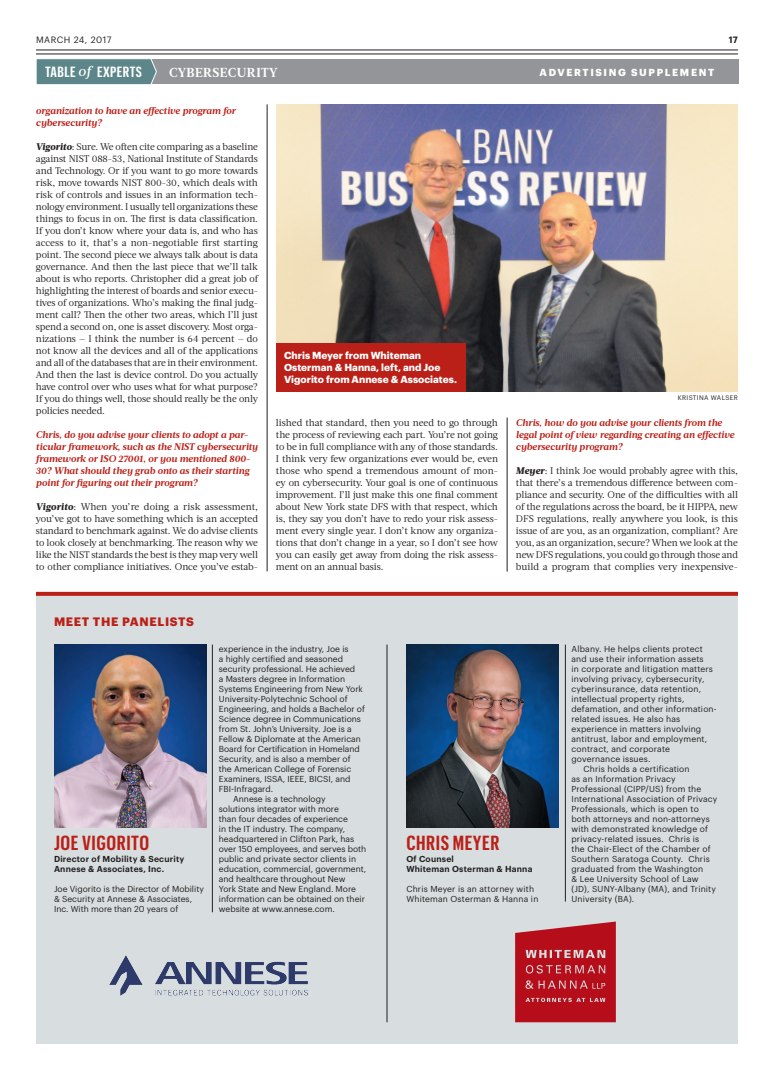
<style>
.page{position:relative;width:774px;height:1080px;background:#fff}
.page>*{position:absolute;margin:0;border:0;box-sizing:border-box;transform-origin:0 0}
.Headline_-_Sidebar{font:600 20px "Graphik X Cond";letter-spacing:.03em;color:#bb2018}
.Headline_-_Sidebar-2{font:600 14.5px "Graphik X Cond";letter-spacing:.03em;color:#fff}
.Headline_-_Sidebar-3{font:700 13px "Acta";letter-spacing:.03em;color:#fff}
.Label_-_Briefs{font:700 12px "Graphik";letter-spacing:.055em;color:#bb2018}
.Photo_-_Caption__Rev{font:700 10px/12px "Graphik";color:#fff}
.Body_Copy_-_Sans_Ser{font:700 10px "Graphik";letter-spacing:.165em;color:#fff}
.Body_Copy_-_Serif__I{font:9.7px/12px "Acta";letter-spacing:-.01em;color:#231f20;text-align:justify}
.Body_Copy_-_Serif__I-2{font:italic 700 9.7px/12px "Acta";letter-spacing:-.01em;color:#bb2018}
.t1{font:9px "Graphik";letter-spacing:.055em;color:#231f20}
.t2{font:600 9px "Graphik";color:#231f20}
.Body_Copy_-_Sans_Ser-2{font:8.5px/10px "Graphik";color:#231f20}
.Body_Copy_-_Sans_Ser-3{font:8.5px/10px "Graphik";letter-spacing:.02em;color:#231f20}
.Body_Copy_-_Sans_Ser-4{font:600 8.5px/10px "Graphik";letter-spacing:.025em;color:#231f20}
.Photo_-_Credit{font:6.5px "Graphik";letter-spacing:.055em;color:#231f20}
.s1{font-family:"Acta";font-weight:500;font-style:italic;font-size:14px}
.s2{font-weight:800;font-style:italic}
</style>
<div class="page">
<hr style="left:36px;top:50px;width:702px;height:1px;background:#231f20">
<hr style="left:36px;top:54px;width:702px;height:1px;background:#231f20">
<div style="left:37px;top:59px;width:701px;height:25px;background:#939598"></div>
<svg style="left:36px;top:59px;width:121px;height:26px;background:#668c8f"></svg>
<div style="left:36px;top:596px;width:702px;height:448px;background:#d8dedf"></div>
<img style="left:276px;top:104px;width:462px;height:287px">
<div style="left:276px;top:343px;width:189px;height:48px;background:#bb2018"></div>
<hr style="left:267px;top:104px;width:1px;height:467px;background:#231f20">
<hr style="left:507px;top:418px;width:1px;height:154px;background:#231f20">
<svg style="left:36px;top:592px;width:702px;height:4px;background:#bc271f"></svg>
<img style="left:54px;top:645px;width:152px;height:183px">
<img style="left:406px;top:645px;width:153px;height:183px">
<hr style="left:387px;top:645px;width:1px;height:377px;background:#231f20">
<hr style="left:212px;top:645px;width:1px;height:267px;background:#231f20">
<hr style="left:565px;top:645px;width:1px;height:257px;background:#231f20">
<svg style="left:515px;top:922px;width:101px;height:100px;background:#b92934"></svg>
<img style="left:109px;top:955px;width:199px;height:40px">
<p class="t1" style="left:36px;top:33px;width:77px">MARCH 24, 2017</p>
<p class="t2" style="left:729px;top:33px;width:11px">17</p>
<p class="Headline_-_Sidebar-2" style="left:45px;top:63px;width:98px">TABLE <span class="s1">of</span> EXPERTS</p>
<p class="Headline_-_Sidebar-3" style="left:169px;top:64px;width:110px">CYBERSECURITY</p>
<p class="Body_Copy_-_Sans_Ser" style="left:540px;top:64px;width:176px">ADVERTISING SUPPLEMENT</p>
<p class="Body_Copy_-_Serif__I-2" style="left:36px;top:105px;width:201px">organization to have an effective program for cybersecurity?</p>
<p class="Body_Copy_-_Serif__I" style="left:36px;top:141px;width:224px"><span class="s2">Vigorito</span>: Sure. We often cite comparing as a baseline against NIST 088-53, National Institute of Standards and Technology. Or if you want to go more towards risk, move towards NIST 800-30, which deals with risk of controls and issues in an information tech&shy;nology environment. I usually tell organizations these things to focus in on. The first is data classification.<br>If you don’t know where your data is, and who has access to it, that’s a non-negotiable first starting point. The second piece we always talk about is data governance. And then the last piece that we’ll talk about is who reports. Christopher did a great job of highlighting the interest of boards and senior execu&shy;tives of organizations. Who’s making the final judg&shy;ment call? Then the other two areas, which I’ll just spend a second on, one is asset discovery. Most orga&shy;nizations — I think the number is 64 percent — do not know all the devices and all of the applications and all of the databases that are in their environment.<br>And then the last is device control. Do you actually have control over who uses what for what purpose?<br>If you do things well, those should really be the only policies needed.</p>
<p class="Body_Copy_-_Serif__I-2" style="left:36px;top:429px;width:223px">Chris, do you advise your clients to adopt a par&shy;ticular framework, such as the NIST cybersecurity framework or ISO 27001, or you mentioned 800- 30? What should they grab onto as their starting point for figuring out their program?</p>
<p class="Body_Copy_-_Serif__I" style="left:36px;top:501px;width:224px"><span class="s2">Vigorito</span>: When you’re doing a risk assessment, you’ve got to have something which is an accepted standard to benchmark against. We do advise clients to look closely at benchmarking. The reason why we like the NIST standards the best is they map very well to other compliance initiatives. Once you’ve estab-</p>
<p class="Photo_-_Caption__Rev" style="left:284px;top:349px;width:174px">Chris Meyer from Whiteman<br>Osterman &amp; Hanna, left, and Joe<br>Vigorito from Annese &amp; Associates.</p>
<p class="Photo_-_Credit" style="left:678px;top:393px;width:62px">KRISTINA WALSER</p>
<p class="Body_Copy_-_Serif__I" style="left:276px;top:417px;width:224px">lished that standard, then you need to go through the process of reviewing each part. You’re not going to be in full compliance with any of those standards.<br>I think very few organizations ever would be, even those who spend a tremendous amount of mon&shy;ey on cybersecurity. Your goal is one of continuous improvement. I’ll just make this one final comment about New York state DFS with that respect, which is, they say you don’t have to redo your risk assess&shy;ment every single year. I don’t know any organiza&shy;tions that don’t change in a year, so I don’t see how you can easily get away from doing the risk assess&shy;ment on an annual basis.</p>
<p class="Body_Copy_-_Serif__I-2" style="left:516px;top:417px;width:220px">Chris, how do you advise your clients from the legal point of view regarding creating an effective cybersecurity program?</p>
<p class="Body_Copy_-_Serif__I" style="left:516px;top:465px;width:224px"><span class="s2">Meyer</span>: I think Joe would probably agree with this, that there’s a tremendous difference between com&shy;pliance and security. One of the difficulties with all of the regulations across the board, be it HIPPA, new DFS regulations, really anywhere you look, is this issue of are you, as an organization, compliant? Are you, as an organization, secure? When we look at the new DFS regulations, you could go through those and build a program that complies very inexpensive-</p>
<p class="Label_-_Briefs" style="left:54px;top:613px;width:141px">MEET THE PANELISTS</p>
<p class="Headline_-_Sidebar" style="left:54px;top:831px;width:97px">JOE VIGORITO</p>
<p class="Body_Copy_-_Sans_Ser-4" style="left:54px;top:853px;width:132px">Director of Mobility &amp; Security<br>Annese &amp; Associates, Inc.</p>
<p class="Body_Copy_-_Sans_Ser-2" style="left:54px;top:883px;width:151px">Joe Vigorito is the Director of Mobility &amp; Security at Annese &amp; Associates,<br>Inc. With more than 20 years of</p>
<p class="Body_Copy_-_Sans_Ser-2" style="left:219px;top:643px;width:148px">experience in the industry, Joe is<br>a highly certified and seasoned security professional. He achieved<br>a Masters degree in Information Systems Engineering from New York University-Polytechnic School of Engineering, and holds a Bachelor of Science degree in Communications from St. John’s University. Joe is a Fellow &amp; Diplomate at the American Board for Certification in Homeland Security, and is also a member of the American College of Forensic Examiners, ISSA, IEEE, BICSI, and FBI-Infragard.</p>
<p class="Body_Copy_-_Sans_Ser-2" style="left:219px;top:793px;width:149px;text-indent:14px">Annese is a technology<br>solutions integrator with more<br>than four decades of experience<br>in the IT industry. The company, headquartered in Clifton Park, has over 150 employees, and serves both public and private sector clients in education, commercial, government, and healthcare throughout New<br>York State and New England. More information can be obtained on their website at www.annese.com.</p>
<p class="Headline_-_Sidebar" style="left:406px;top:831px;width:94px">CHRIS MEYER</p>
<p class="Body_Copy_-_Sans_Ser-4" style="left:406px;top:853px;width:49px">Of Counsel</p>
<p class="Body_Copy_-_Sans_Ser-4" style="left:406px;top:863px;width:128px">Whiteman Osterman &amp; Hanna</p>
<p class="Body_Copy_-_Sans_Ser-3" style="left:406px;top:883px;width:134px">Chris Meyer is an attorney with<br>Whiteman Osterman &amp; Hanna in</p>
<p class="Body_Copy_-_Sans_Ser-3" style="left:572px;top:643px;width:147px">Albany. He helps clients protect and use their information assets<br>in corporate and litigation matters involving privacy, cybersecurity, cyberinsurance, data retention, intellectual property rights, defamation, and other information&shy;related issues. He also has experience in matters involving antitrust, labor and employment, contract, and corporate governance issues.</p>
<p class="Body_Copy_-_Sans_Ser-3" style="left:572px;top:763px;width:147px;text-indent:12px">Chris holds a certification<br>as an Information Privacy<br>Professional (CIPP/US) from the<br>International Association of Privacy<br>Professionals, which is open to both attorneys and non-attorneys with demonstrated knowledge of privacy-related issues. Chris is<br>the Chair-Elect of the Chamber of<br>Southern Saratoga County. Chris graduated from the Washington<br>&amp; Lee University School of Law (JD), SUNY-Albany (MA), and Trinity<br>University (BA).</p>
</div>
